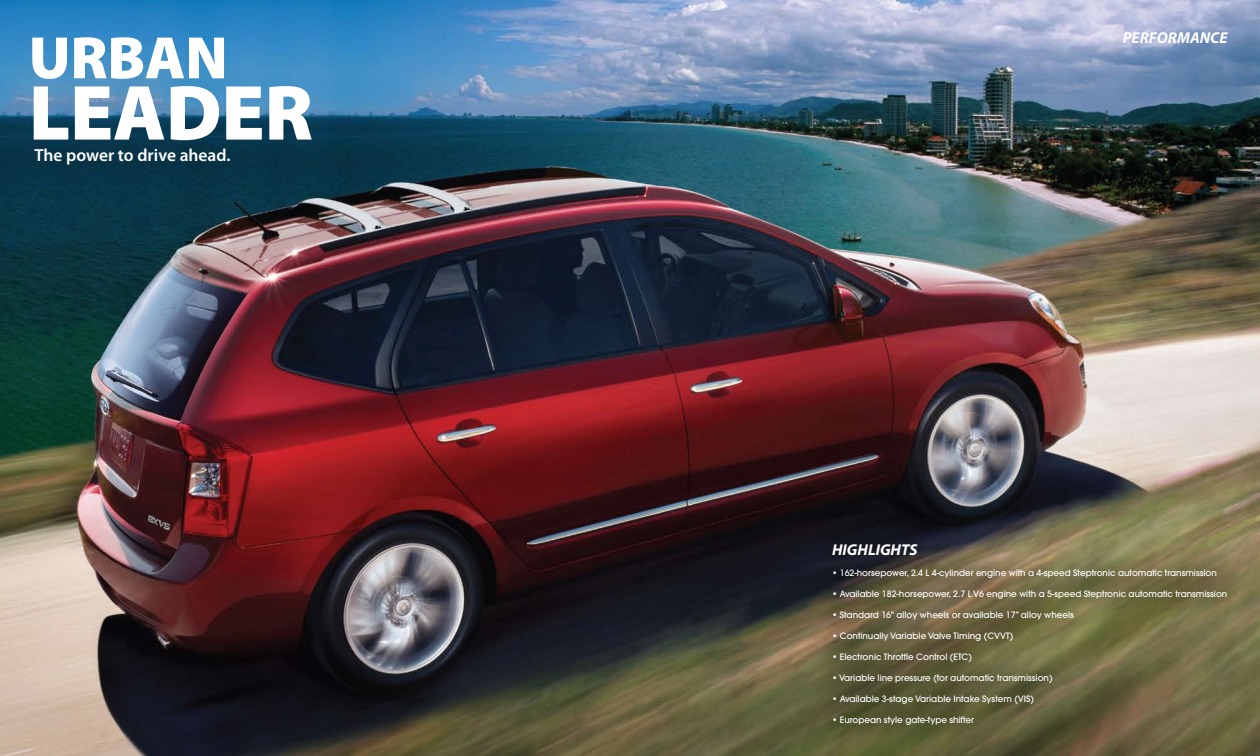
<style>
.page{position:relative;width:1260px;height:756px;background:#fff}
.page>*{position:absolute;margin:0;border:0;box-sizing:border-box;transform-origin:0 0}
.t1{font:900 78.75px "Myriad Pro";letter-spacing:-.005em;color:#fff}
.t2{font:900 60.38px "Myriad Pro";letter-spacing:-.005em;color:#fff}
.t3{font:600 17.5px "Myriad Pro";color:#fff}
.t4{font:italic 700 15.75px "Myriad Pro";color:#fff}
.t5{font:500 8.75px "Avant Garde";color:#fff}
</style>
<div class="page">
<img style="left:0;top:0;width:1260px;height:756px">
<div style="left:807px;top:518px;width:453px;height:238px;background:#000;opacity:.35"></div>
<h2 class="t2" style="left:29px;top:18px;width:201px">URBAN</h2>
<h1 class="t1" style="left:29px;top:60px;width:286px">LEADER</h1>
<h3 class="t3" style="left:35px;top:144px;width:198px">The power to drive ahead.</h3>
<h3 class="t4" style="left:1123px;top:28px;width:106px">PERFORMANCE</h3>
<h3 class="t4" style="left:832px;top:539px;width:87px">HIGHLIGHTS</h3>
<p class="t5" style="left:832px;top:567px;width:386px">• 162-horsepower, 2.4 L 4-cylinder engine with a 4-speed Steptronic automatic transmission</p>
<p class="t5" style="left:832px;top:588px;width:397px">• Available 182-horsepower, 2.7 L V6 engine with a 5-speed Steptronic automatic transmission</p>
<p class="t5" style="left:832px;top:609px;width:243px">• Standard 16" alloy wheels or available 17” alloy wheels</p>
<p class="t5" style="left:832px;top:630px;width:183px">• Continually Variable Valve Timing (CVVT)</p>
<p class="t5" style="left:832px;top:651px;width:141px">• Electronic Throttle Control (ETC)</p>
<p class="t5" style="left:832px;top:672px;width:222px">• Variable line pressure (for automatic transmission)</p>
<p class="t5" style="left:832px;top:693px;width:203px">• Available 3-stage Variable Intake System (VIS)</p>
<p class="t5" style="left:832px;top:714px;width:143px">• European style gate-type shifter</p>
</div>
